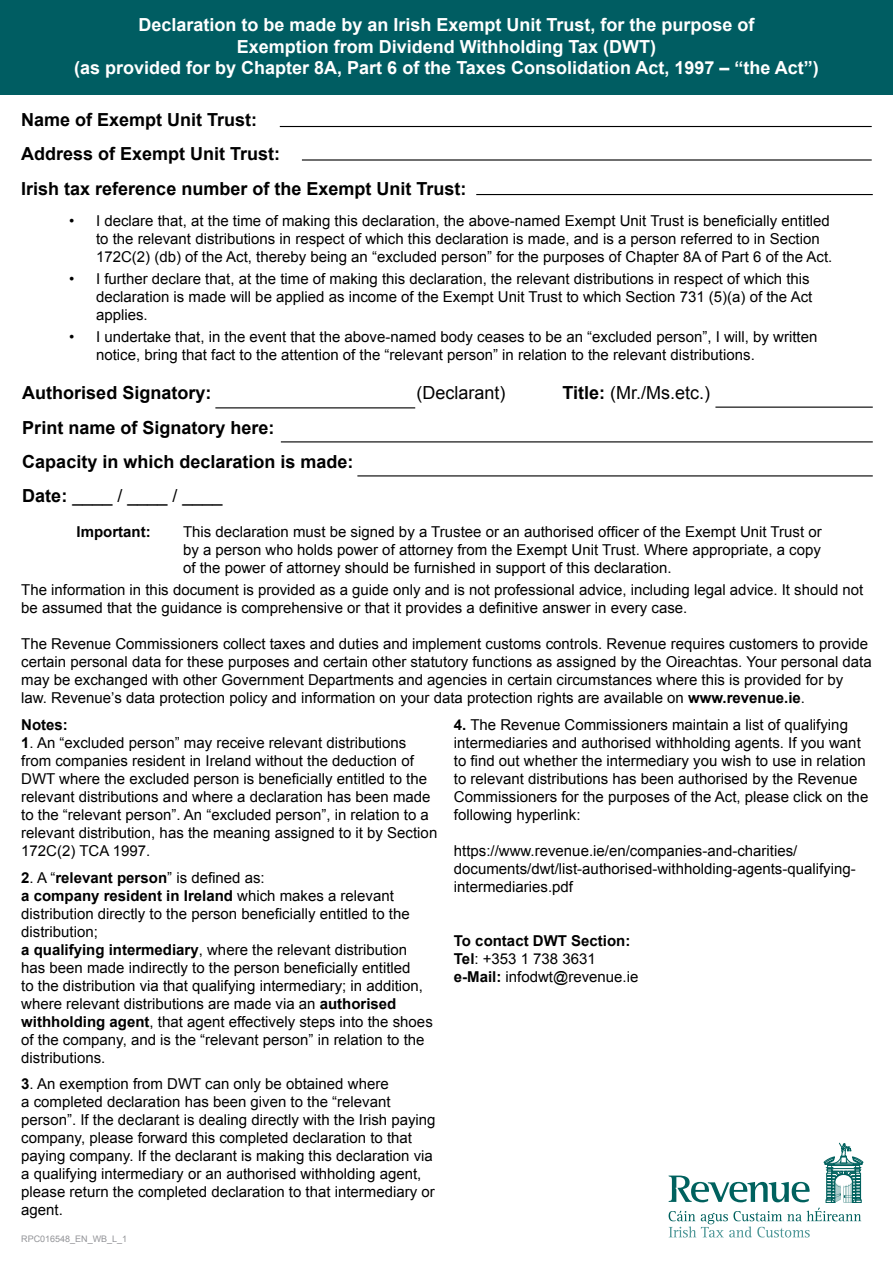
<style>
.page{position:relative;width:893px;height:1263px;background:#fff}
.page>*{position:absolute;margin:0;border:0;box-sizing:border-box;transform-origin:0 0}
.t1{font:700 18px "Arial";color:#fff}
.t2{font:700 18px "Arial";color:#000}
.t3{font:18px "Arial";color:#000}
.t4{font:15px/18px "Arial";color:#000}
.t5{font:700 15px "Arial";color:#000}
.t6{font:9px "Arial";color:#939498}
.s1{font-weight:700}
</style>
<div class="page">
<div style="left:0;top:0;width:893px;height:95px;background:#005d62"></div>
<hr style="left:280px;top:126px;width:592px;height:1px;background:#000">
<hr style="left:302px;top:159px;width:570px;height:2px;background:#000">
<hr style="left:476px;top:194px;width:397px;height:1px;background:#000">
<hr style="left:215px;top:407px;width:200px;height:1px;background:#000">
<hr style="left:715px;top:407px;width:158px;height:1px;background:#000">
<hr style="left:281px;top:441px;width:592px;height:1px;background:#000">
<hr style="left:357px;top:475px;width:516px;height:1px;background:#000">
<svg style="left:668px;top:1143px;width:195px;height:94px"></svg>
<p class="t1" style="left:138px;top:13px;width:618px">Declaration to be made by an Irish Exempt Unit Trust, for the purpose of</p>
<p class="t1" style="left:237px;top:35px;width:421px">Exemption from Dividend Withholding Tax (DWT)</p>
<p class="t1" style="left:74px;top:56px;width:746px">(as provided for by Chapter 8A, Part 6 of the Taxes Consolidation Act, 1997 – “the Act”)</p>
<p class="t2" style="left:21px;top:108px;width:238px">Name of Exempt Unit Trust:</p>
<p class="t2" style="left:21px;top:142px;width:261px">Address of Exempt Unit Trust:</p>
<p class="t2" style="left:21px;top:176px;width:447px">Irish tax reference number of the Exempt Unit Trust:</p>
<p class="t4" style="left:96px;top:212px;width:738px;text-indent:-27px">• I declare that, at the time of making this declaration, the above-named Exempt Unit Trust is beneficially entitled to the relevant distributions in respect of which this declaration is made, and is a person referred to in Section<br>172C(2) (db) of the Act, thereby being an “excluded person” for the purposes of Chapter 8A of Part 6 of the Act.</p>
<p class="t4" style="left:96px;top:270px;width:718px;text-indent:-27px">• I further declare that, at the time of making this declaration, the relevant distributions in respect of which this declaration is made will be applied as income of the Exempt Unit Trust to which Section 731 (5)(a) of the Act applies.</p>
<p class="t4" style="left:96px;top:328px;width:723px;text-indent:-27px">• I undertake that, in the event that the above-named body ceases to be an “excluded person”, I will, by written notice, bring that fact to the attention of the “relevant person” in relation to the relevant distributions.</p>
<p class="t2" style="left:22px;top:381px;width:191px">Authorised Signatory:</p>
<p class="t3" style="left:416px;top:381px;width:91px">(Declarant)</p>
<p class="t3" style="left:562px;top:381px;width:149px"><span class="s1">Title:</span> (Mr./Ms.etc.)</p>
<p class="t2" style="left:22px;top:415px;width:254px">Print name of Signatory here:</p>
<p class="t2" style="left:22px;top:450px;width:333px">Capacity in which declaration is made:</p>
<p class="t3" style="left:22px;top:484px;width:202px"><span class="s1">Date:</span> ____ / ____ / ____</p>
<p class="t5" style="left:77px;top:522px;width:76px">Important:</p>
<p class="t4" style="left:183px;top:523px;width:640px;text-align:justify">This declaration must be signed by a Trustee or an authorised officer of the Exempt Unit Trust or by a person who holds power of attorney from the Exempt Unit Trust. Where appropriate, a copy of the power of attorney should be furnished in support of this declaration.</p>
<p class="t4" style="left:21px;top:581px;width:844px">The information in this document is provided as a guide only and is not professional advice, including legal advice. It should not be assumed that the guidance is comprehensive or that it provides a definitive answer in every case.</p>
<p class="t4" style="left:21px;top:635px;width:852px">The Revenue Commissioners collect taxes and duties and implement customs controls. Revenue requires customers to provide certain personal data for these purposes and certain other statutory functions as assigned by the Oireachtas. Your personal data may be exchanged with other Government Departments and agencies in certain circumstances where this is provided for by law. Revenue’s data protection policy and information on your data protection rights are available on <span class="s1">www.revenue.ie</span>.</p>
<p class="t5" style="left:21px;top:715px;width:48px">Notes:</p>
<p class="t4" style="left:21px;top:734px;width:418px"><span class="s1">1</span>. An “excluded person” may receive relevant distributions from companies resident in Ireland without the deduction of DWT where the excluded person is beneficially entitled to the relevant distributions and where a declaration has been made to the “relevant person”. An “excluded person”, in relation to a relevant distribution, has the meaning assigned to it by Section 172C(2) TCA 1997.</p>
<p class="t4" style="left:21px;top:868px;width:245px"><span class="s1">2</span>. A “<span class="s1">relevant person</span>” is defined as:</p>
<p class="t4" style="left:21px;top:886px;width:390px"><span class="s1">a company resident in Ireland</span> which makes a relevant distribution directly to the person beneficially entitled to the distribution;</p>
<p class="t4" style="left:21px;top:940px;width:413px"><span class="s1">a qualifying intermediary</span>, where the relevant distribution has been made indirectly to the person beneficially entitled<br>to the distribution via that qualifying intermediary; in addition, where relevant distributions are made via an <span class="s1">authorised withholding agent</span>, that agent effectively steps into the shoes of the company, and is the “relevant person” in relation to the distributions.</p>
<p class="t4" style="left:21px;top:1075px;width:416px"><span class="s1">3</span>. An exemption from DWT can only be obtained where<br>a completed declaration has been given to the “relevant person”. If the declarant is dealing directly with the Irish paying company, please forward this completed declaration to that paying company. If the declarant is making this declaration via a qualifying intermediary or an authorised withholding agent, please return the completed declaration to that intermediary or agent.</p>
<p class="t6" style="left:21px;top:1233px;width:108px">RPC016548_EN_WB_L_1</p>
<p class="t4" style="left:454px;top:716px;width:416px"><span class="s1">4.</span> The Revenue Commissioners maintain a list of qualifying intermediaries and authorised withholding agents. If you want to find out whether the intermediary you wish to use in relation to relevant distributions has been authorised by the Revenue Commissioners for the purposes of the Act, please click on the following hyperlink:</p>
<p class="t4" style="left:454px;top:842px;width:403px">https://www.revenue.ie/en/companies-and-charities/ documents/dwt/list-authorised-withholding-agents-qualifying&shy;intermediaries.pdf</p>
<p class="t5" style="left:454px;top:931px;width:178px">To contact DWT Section:</p>
<p class="t4" style="left:454px;top:950px;width:143px"><span class="s1">Tel</span>: +353 1 738 3631</p>
<p class="t4" style="left:454px;top:968px;width:186px"><span class="s1">e-Mail:</span> infodwt@revenue.ie</p>
</div>
